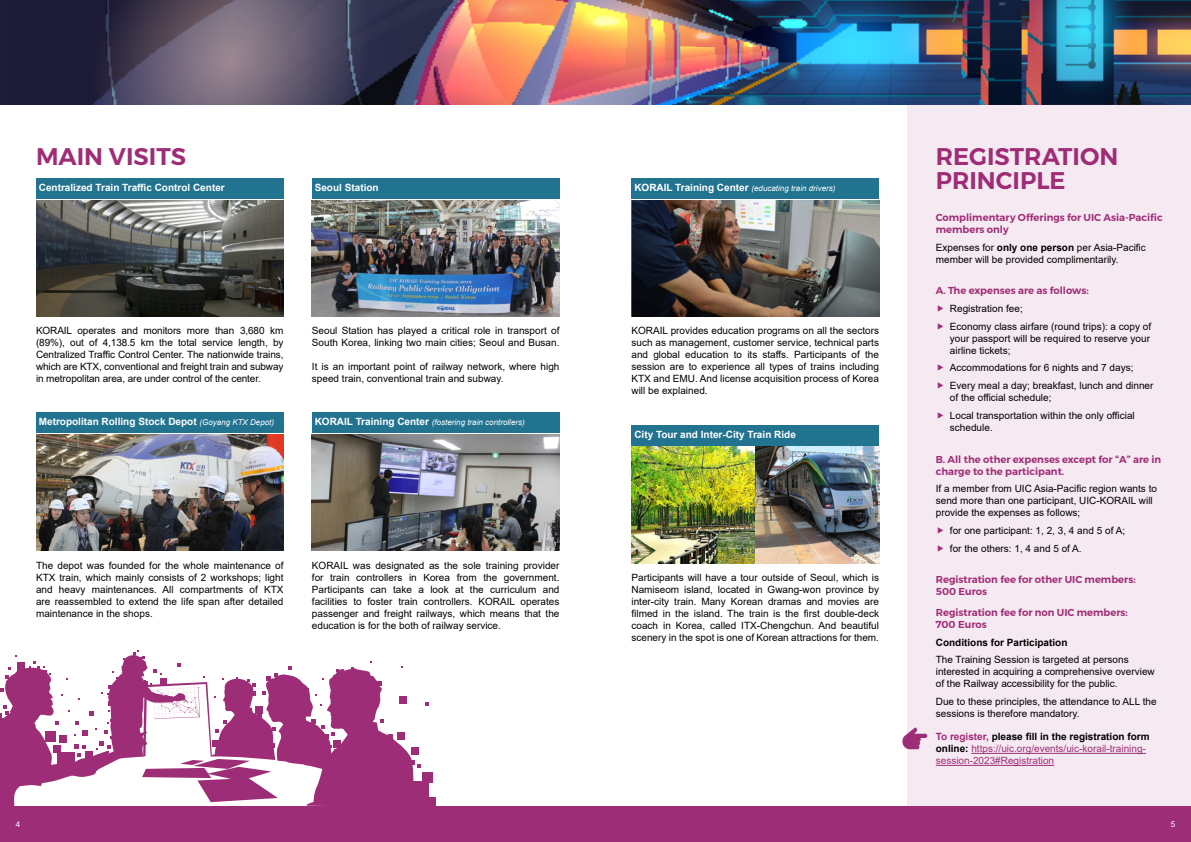
<style>
.page{position:relative;width:1191px;height:842px;background:#fff}
.page>*{position:absolute;margin:0;border:0;box-sizing:border-box;transform-origin:0 0}
.titre{font:600 24px/24px "Montserrat";color:#9f2c76}
.texte_10_pt_justifié{font:10px/12px "Arial";color:#000;text-align:justify}
.courant{font:10px/12px "Arial";color:#000}
.sous-titre_violet{font:600 10px/12px "Montserrat";color:#9f2c76}
.sous-titre_bandeau{font:700 10px "Arial";color:#fff}
.courant-2{font:10px/12px "Arial";color:#9e2d77}
.courant-3{font:700 10px "Arial";color:#000}
.sous-titre_bandeau-2{font:italic 8px "Arial";color:#fff}
.t1{font:8px "Arial";color:#fff}
.s1{font-weight:400;font-style:italic;font-size:8px}
.s2{font-weight:700;font-style:normal;font-size:10px}
.s3{font-weight:700}
.s4{font-weight:700;color:#000}
</style>
<div class="page">
<div style="left:0;top:806px;width:1191px;height:36px;background:#9e2d77"></div>
<img style="left:0;top:0;width:1191px;height:105px">
<div style="left:907px;top:105px;width:284px;height:701px;background:#f5eaf1"></div>
<div style="left:36px;top:178px;width:247px;height:21px;background:#217390"></div>
<div style="left:36px;top:412px;width:247px;height:21px;background:#217390"></div>
<img style="left:36px;top:200px;width:247px;height:116px">
<img style="left:36px;top:434px;width:247px;height:117px">
<div style="left:312px;top:178px;width:247px;height:21px;background:#217390"></div>
<div style="left:312px;top:412px;width:247px;height:21px;background:#217390"></div>
<img style="left:312px;top:200px;width:247px;height:116px">
<img style="left:312px;top:434px;width:247px;height:117px">
<div style="left:631px;top:178px;width:248px;height:21px;background:#217390"></div>
<div style="left:631px;top:425px;width:248px;height:20px;background:#217390"></div>
<img style="left:631px;top:200px;width:248px;height:117px">
<img style="left:631px;top:447px;width:124px;height:116px">
<img style="left:755px;top:447px;width:124px;height:116px">
<div style="left:414px;top:797px;width:22px;height:21px;background:#9e2d77"></div>
<div style="left:422px;top:772px;width:11px;height:11px;background:#9e2d77"></div>
<svg style="left:0;top:650px;width:428px;height:156px"></svg>
<hr style="left:971px;top:753px;width:175px;height:1px;background:#9e2d77">
<hr style="left:935px;top:765px;width:119px;height:1px;background:#9e2d77">
<svg style="left:902px;top:727px;width:25px;height:22px"></svg>
<p class="titre" style="left:36px;top:144px;width:152px">MAIN VISITS</p>
<p class="sous-titre_bandeau" style="left:39px;top:181px;width:187px">Centralized Train Traffic Control Center</p>
<p class="sous-titre_bandeau" style="left:315px;top:181px;width:65px">Seoul Station</p>
<p class="texte_10_pt_justifié" style="left:36px;top:325px;width:249px">KORAIL operates and monitors more than 3,680 km (89%), out of 4,138.5 km the total service length, by Centralized Traffic Control Center. The nationwide trains, which are KTX, conventional and freight train and subway in metropolitan area, are under control of the center.</p>
<p class="sous-titre_bandeau" style="left:39px;top:415px;width:237px">Metropolitan Rolling Stock Depot <span class="s1">(Goyang KTX Depot)</span></p>
<p class="texte_10_pt_justifié" style="left:312px;top:325px;width:249px">Seoul Station has played a critical role in transport of<br>South Korea, linking two main cities; Seoul and Busan.</p>
<p class="texte_10_pt_justifié" style="left:312px;top:361px;width:249px">It is an important point of railway network, where high speed train, conventional train and subway.</p>
<p class="sous-titre_bandeau-2" style="left:315px;top:417px;width:211px"><span class="s2">KORAIL Training Center</span> (fostering train controllers)</p>
<p class="texte_10_pt_justifié" style="left:36px;top:559px;width:249px">The depot was founded for the whole maintenance of KTX train, which mainly consists of 2 workshops; light and heavy maintenances. All compartments of KTX are reassembled to extend the life span after detailed maintenance in the shops.</p>
<p class="texte_10_pt_justifié" style="left:312px;top:559px;width:249px">KORAIL was designated as the sole training provider for train controllers in Korea from the government.<br>Participants can take a look at the curriculum and facilities to foster train controllers. KORAIL operates passenger and freight railways, which means that the education is for the both of railway service.</p>
<p class="sous-titre_bandeau-2" style="left:634px;top:183px;width:203px"><span class="s2">KORAIL Training Center</span> (educating train drivers)</p>
<p class="texte_10_pt_justifié" style="left:631px;top:325px;width:249px">KORAIL provides education programs on all the sectors such as management, customer service, technical parts and global education to its staffs. Participants of the session are to experience all types of trains including KTX and EMU. And license acquisition process of Korea will be explained.</p>
<p class="sous-titre_bandeau" style="left:634px;top:427px;width:163px">City Tour and Inter-City Train Ride</p>
<p class="texte_10_pt_justifié" style="left:631px;top:571px;width:249px">Participants will have a tour outside of Seoul, which is Namiseom island, located in Gwang-won province by inter-city train. Many Korean dramas and movies are filmed in the island. The train is the first double-deck coach in Korea, called ITX-Chengchun. And beautiful scenery in the spot is one of Korean attractions for them.</p>
<p class="titre" style="left:935px;top:144px;width:184px">REGISTRATION<br>PRINCIPLE</p>
<p class="sous-titre_violet" style="left:935px;top:211px;width:228px">Complimentary Offerings for UIC Asia-Pacific members only</p>
<p class="courant" style="left:935px;top:241px;width:212px">Expenses for <span class="s3">only one person</span> per Asia-Pacific member will be provided complimentarily.</p>
<p class="sous-titre_violet" style="left:935px;top:285px;width:154px">A. The expenses are as follows:</p>
<p class="texte_10_pt_justifié" style="left:950px;top:302px;width:74px">Registration fee;</p>
<p class="texte_10_pt_justifié" style="left:950px;top:320px;width:203px">Economy class airfare (round trips): a copy of your passport will be required to reserve your airline tickets;</p>
<p class="texte_10_pt_justifié" style="left:950px;top:362px;width:185px">Accommodations for 6 nights and 7 days;</p>
<p class="texte_10_pt_justifié" style="left:950px;top:379px;width:205px">Every meal a day; breakfast, lunch and dinner of the official schedule;</p>
<p class="texte_10_pt_justifié" style="left:950px;top:409px;width:186px">Local transportation within the only official schedule.</p>
<p class="sous-titre_violet" style="left:935px;top:453px;width:227px">B. All the other expenses except for “A” are in charge to the participant.</p>
<p class="courant" style="left:935px;top:483px;width:223px">If a member from UIC Asia-Pacific region wants to send more than one participant, UIC-KORAIL will provide the expenses as follows;</p>
<p class="texte_10_pt_justifié" style="left:950px;top:524px;width:177px">for one participant: 1, 2, 3, 4 and 5 of A;</p>
<p class="texte_10_pt_justifié" style="left:950px;top:542px;width:133px">for the others: 1, 4 and 5 of A.</p>
<p class="sous-titre_violet" style="left:935px;top:574px;width:201px">Registration fee for other UIC members:<br>500 Euros</p>
<p class="sous-titre_violet" style="left:935px;top:606px;width:194px">Registration fee for non UIC members:<br>700 Euros</p>
<p class="courant-3" style="left:935px;top:635px;width:133px">Conditions for Participation</p>
<p class="courant" style="left:935px;top:654px;width:220px">The Training Session is targeted at persons interested in acquiring a comprehensive overview of the Railway accessibility for the public.</p>
<p class="courant" style="left:935px;top:695px;width:222px">Due to these principles, the attendance to ALL the sessions is therefore mandatory.</p>
<p class="courant-2" style="left:935px;top:731px;width:215px"><span class="s3">To register,</span> <span class="s4">please fill in the registration form online:</span> https://uic.org/events/uic-korail-training&shy;session-2023#Registration</p>
<p class="t1" style="left:16px;top:818px;width:6px">4</p>
<p class="t1" style="left:1170px;top:818px;width:6px">5</p>
</div>
